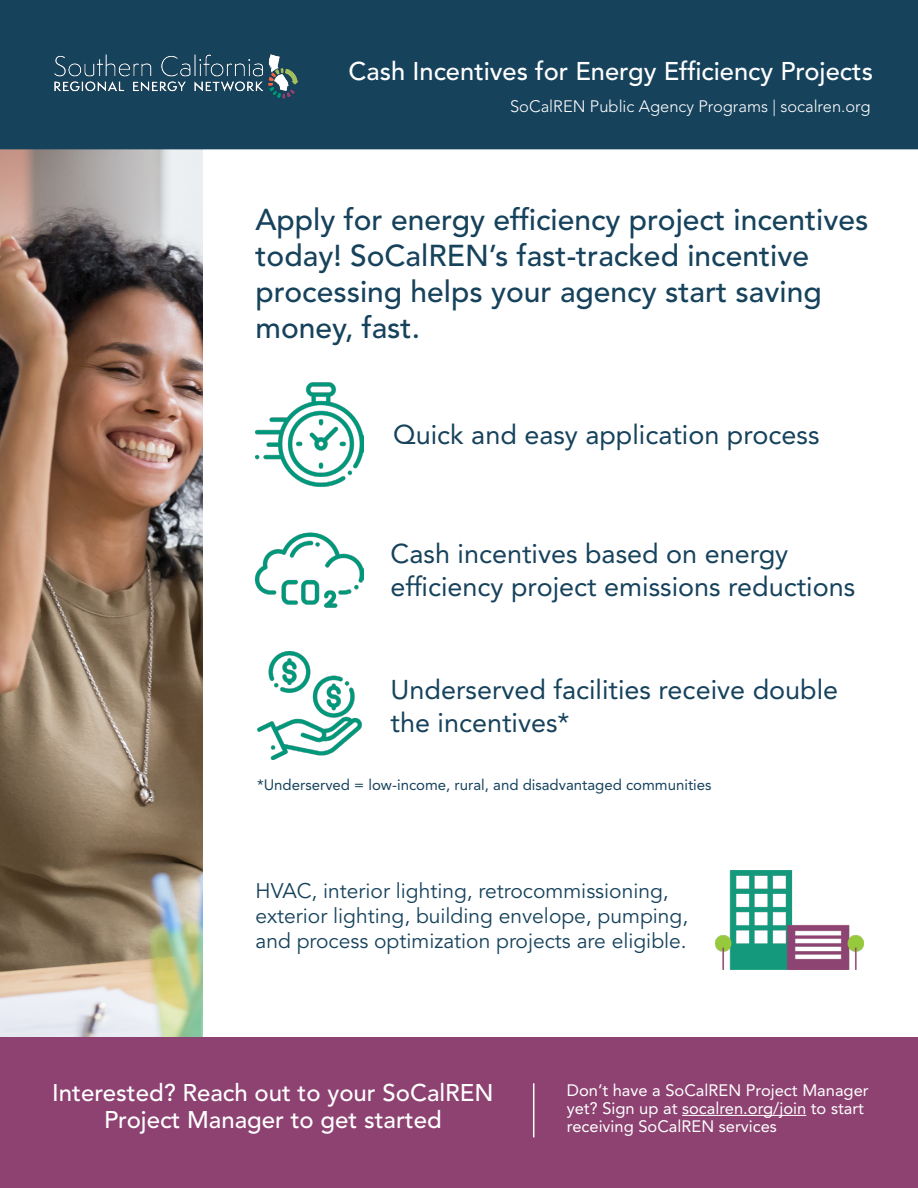
<style>
.page{position:relative;width:918px;height:1188px;background:#fff}
.page>*{position:absolute;margin:0;border:0;box-sizing:border-box;transform-origin:0 0}
.t1{font:500 30px/36px "Avenir LT Std";color:#16425c}
.t2{font:27px/32.4px "Avenir LT Std";color:#16425c}
.t3{font:500 25.5px "Avenir LT Std";color:#fff}
.t4{font:500 24px/27px "Avenir LT Std";color:#fff;text-align:center}
.t5{font:21px/25.2px "Avenir LT Std";color:#16425c}
.t6{font:16.5px/18px "Avenir LT Std";color:#fff}
.t7{font:300 16.5px "Avenir LT Std";color:#fff}
.t8{font:15px "Avenir LT Std";color:#16425c}
</style>
<div class="page">
<img style="left:0;top:149px;width:202px;height:889px">
<div style="left:0;top:0;width:918px;height:149px;background:#16425c"></div>
<img style="left:45px;top:51px;width:263px;height:51px">
<div style="left:0;top:1038px;width:918px;height:150px;background:#8d4271"></div>
<img style="left:256px;top:382px;width:107px;height:105px">
<img style="left:256px;top:532px;width:107px;height:76px">
<img style="left:257px;top:652px;width:105px;height:108px">
<hr style="left:533px;top:1083px;width:1px;height:54px;background:#fff">
<hr style="left:682px;top:1115px;width:124px;height:1px;background:#fff">
<img style="left:716px;top:870px;width:148px;height:99px">
<p class="t3" style="left:349px;top:56px;width:526px">Cash Incentives for Energy Efficiency Projects</p>
<p class="t7" style="left:510px;top:97px;width:362px">SoCalREN Public Agency Programs | socalren.org</p>
<p class="t1" style="left:256px;top:202px;width:614px">Apply for energy efficiency project incentives today! SoCalREN’s fast-tracked incentive processing helps your agency start saving money, fast.</p>
<p class="t2" style="left:393px;top:419px;width:428px">Quick and easy application process</p>
<p class="t2" style="left:391px;top:538px;width:466px">Cash incentives based on energy efficiency project emissions reductions</p>
<p class="t2" style="left:391px;top:674px;width:449px">Underserved facilities receive double the incentives*</p>
<p class="t8" style="left:257px;top:776px;width:456px">*Underserved = low-income, rural, and disadvantaged communities</p>
<p class="t5" style="left:256px;top:878px;width:434px">HVAC, interior lighting, retrocommissioning, exterior lighting, building envelope, pumping, and process optimization projects are eligible.</p>
<p class="t4" style="left:52px;top:1080px;width:443px">Interested? Reach out to your SoCalREN<br>Project Manager to get started</p>
<p class="t6" style="left:567px;top:1081px;width:303px">Don’t have a SoCalREN Project Manager yet? Sign up at socalren.org/join to start receiving SoCalREN services</p>
</div>
